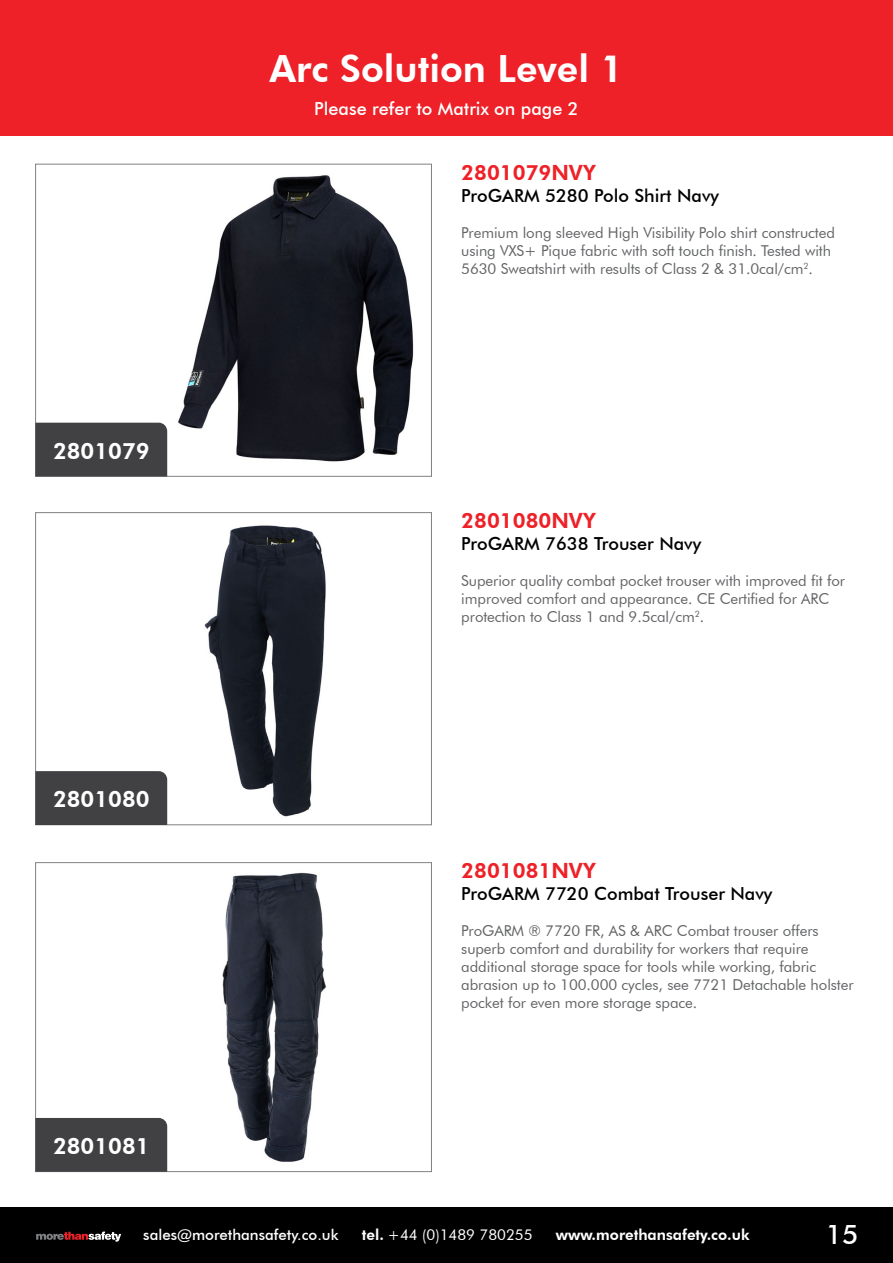
<style>
.page{position:relative;width:893px;height:1263px;background:#fff}
.page>*{position:absolute;margin:0;border:0;box-sizing:border-box;transform-origin:0 0}
.t1{font:800 37.5px "Futura BT";color:#fff}
.t2{font:500 27px "Futura BT";color:#fff}
.t3{font:800 22.5px "Futura BT";color:#fff}
.t4{font:800 21px "Futura BT";color:#ed2127}
.t5{font:500 18px "Futura BT";color:#000}
.t6{font:500 18px "Futura BT";color:#fff}
.t7{font:15px/18px "Futura BT";letter-spacing:-.005em;color:#636466}
.t8{font:500 15px "Futura BT";color:#fff}
.t9{font:800 15px "Futura BT";color:#fff}
.t10{font:15px "Futura BT";color:#fff}
.s1{font-weight:800}
</style>
<div class="page">
<div style="left:0;top:1207px;width:893px;height:56px;background:#000"></div>
<div style="left:0;top:0;width:893px;height:136px;background:#ed2127"></div>
<svg style="left:36px;top:1231px;width:85px;height:10px"></svg>
<img style="left:121px;top:175px;width:293px;height:299px">
<div style="left:35px;top:423px;width:132px;height:53px;background:#414042"></div>
<img style="left:167px;top:525px;width:159px;height:298px">
<img style="left:167px;top:872px;width:159px;height:298px">
<div style="left:35px;top:1118px;width:132px;height:54px;background:#414042"></div>
<div style="left:35px;top:771px;width:132px;height:54px;background:#414042"></div>
<h1 class="t1" style="left:269px;top:45px;width:356px">Arc Solution Level 1</h1>
<p class="t6" style="left:314px;top:97px;width:266px">Please refer to Matrix on page 2</p>
<h3 class="t3" style="left:53px;top:437px;width:98px">2801079</h3>
<h3 class="t3" style="left:53px;top:785px;width:98px">2801080</h3>
<h3 class="t3" style="left:53px;top:1132px;width:98px">2801081</h3>
<h3 class="t4" style="left:461px;top:160px;width:136px">2801079NVY</h3>
<p class="t5" style="left:461px;top:184px;width:259px">ProGARM 5280 Polo Shirt Navy</p>
<p class="t7" style="left:461px;top:223px;width:375px">Premium long sleeved High Visibility Polo shirt constructed using VXS+ Pique fabric with soft touch finish. Tested with<br>5630 Sweatshirt with results of Class 2 &amp; 31.0cal/cm<sup>2</sup>.</p>
<h3 class="t4" style="left:461px;top:508px;width:136px">2801080NVY</h3>
<p class="t5" style="left:461px;top:533px;width:241px">ProGARM 7638 Trouser Navy</p>
<p class="t7" style="left:461px;top:571px;width:385px">Superior quality combat pocket trouser with improved fit for improved comfort and appearance. CE Certified for ARC protection to Class 1 and 9.5cal/cm<sup>2</sup>.</p>
<h3 class="t4" style="left:461px;top:858px;width:136px">2801081NVY</h3>
<p class="t5" style="left:461px;top:883px;width:313px">ProGARM 7720 Combat Trouser Navy</p>
<p class="t7" style="left:461px;top:921px;width:394px">ProGARM ® 7720 FR, AS &amp; ARC Combat trouser offers superb comfort and durability for workers that require additional storage space for tools while working, fabric abrasion up to 100.000 cycles, see 7721 Detachable holster pocket for even more storage space.</p>
<p class="t8" style="left:143px;top:1226px;width:197px">sales@morethansafety.co.uk</p>
<p class="t10" style="left:362px;top:1226px;width:172px"><span class="s1">tel.</span> +44 (0)1489 780255</p>
<p class="t9" style="left:556px;top:1226px;width:195px">www.morethansafety.co.uk</p>
<h2 class="t2" style="left:826px;top:1218px;width:34px">15</h2>
</div>
